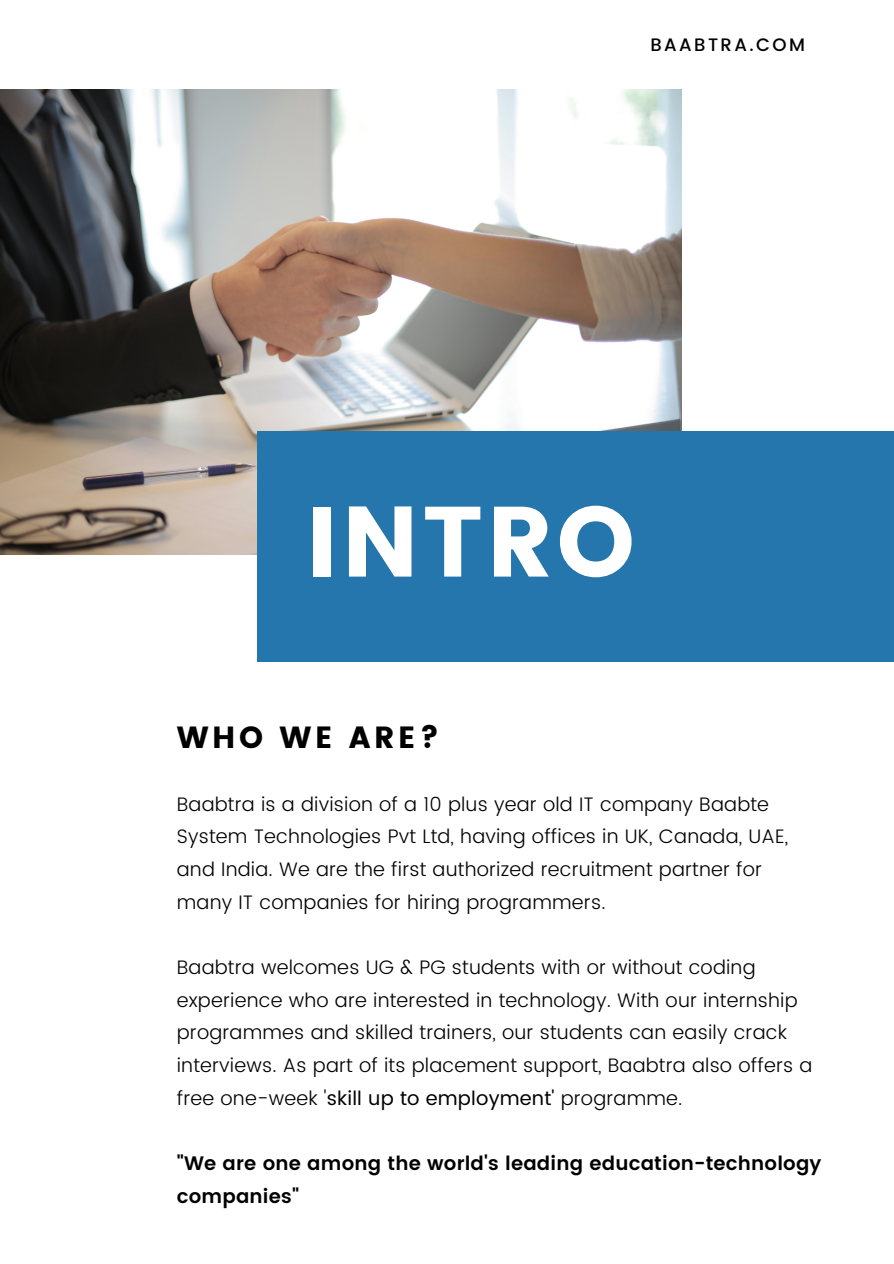
<style>
.page{position:relative;width:894px;height:1264px;background:#fff}
.page>*{position:absolute;margin:0;border:0;box-sizing:border-box;transform-origin:0 0}
.t1{font:99.6px "Poppins";letter-spacing:.035em;color:#fff}
.t2{font:30.6px "Poppins";letter-spacing:.115em;color:#000}
.t3{font:300 19.5px/32.7px "Poppins";letter-spacing:.01em;color:#000}
.t4{font:600 19.5px/32.7px "Poppins";letter-spacing:.01em;color:#000}
.t5{font:500 18px "Poppins";letter-spacing:.135em;color:#000}
.s1{font-weight:400}
</style>
<div class="page">
<img style="left:0;top:89px;width:681px;height:465px">
<div style="left:257px;top:431px;width:636px;height:231px;background:#2576ad"></div>
<p class="t5" style="left:650px;top:35px;width:156px">BAABTRA.COM</p>
<p class="t1" style="left:306px;top:484px;width:330px">INTRO</p>
<p class="t2" style="left:177px;top:720px;width:264px">WHO WE ARE?</p>
<p class="t3" style="left:177px;top:787px;width:612px">Baabtra is a division of a 10 plus year old IT company Baabte<br>System Technologies Pvt Ltd, having offices in UK, Canada, UAE, and India. We are the first authorized recruitment partner for</p>
<p class="t3" style="left:177px;top:885px;width:430px">many IT companies for hiring programmers.</p>
<p class="t3" style="left:177px;top:950px;width:637px">Baabtra welcomes UG &amp; PG students with or without coding experience who are interested in technology. With our internship programmes and skilled trainers, our students can easily crack interviews. As part of its placement support, Baabtra also offers a free one-week '<span class="s1">skill up to employment'</span> programme.</p>
<p class="t4" style="left:177px;top:1146px;width:646px">"We are one among the world's leading education-technology companies"</p>
</div>
